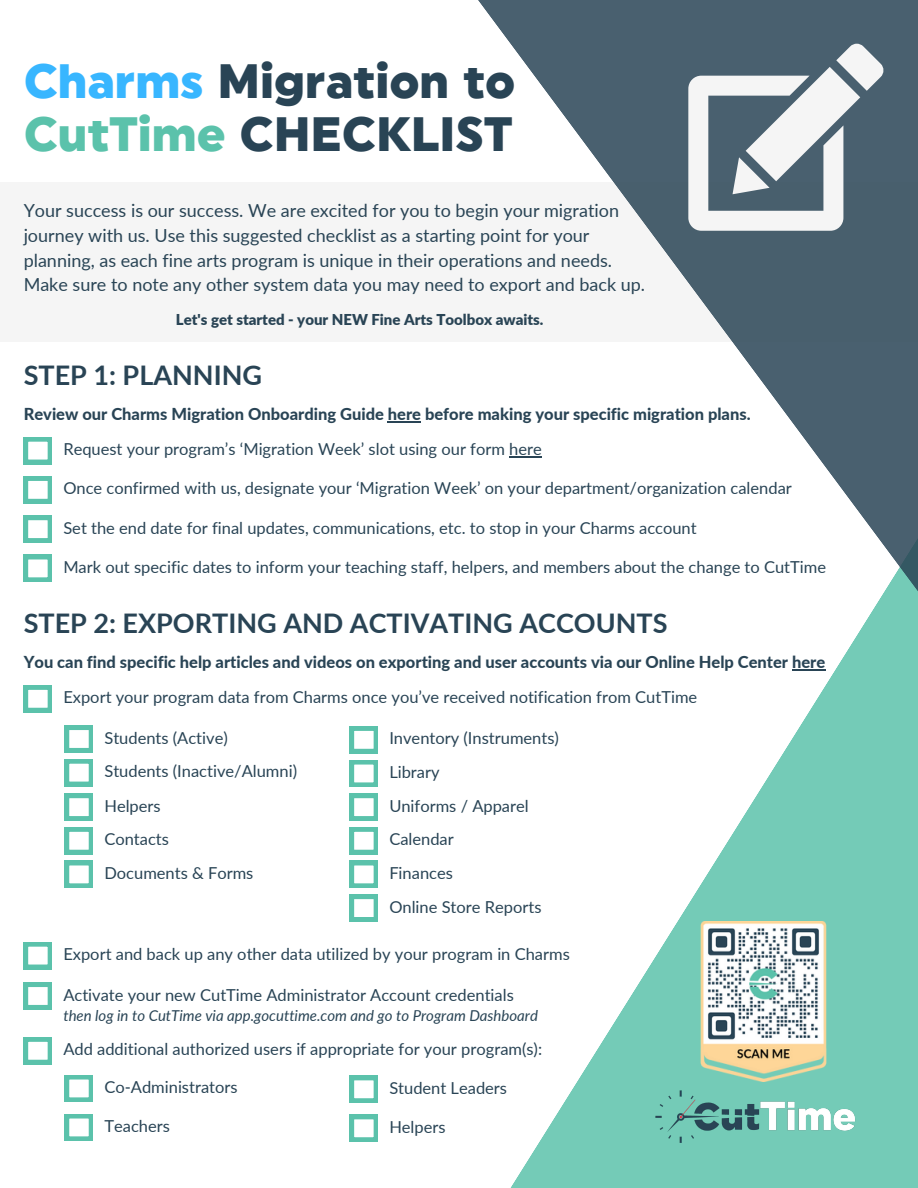
<style>
.page{position:relative;width:918px;height:1188px;background:#fff}
.page>*{position:absolute;margin:0;border:0;box-sizing:border-box;transform-origin:0 0}
.t1{font:900 48px/52.8px "Uniform";color:#294455}
.t2{font:700 27px "Lato";color:#294455}
.t3{font:18px/24.8px "Lato";color:#294455}
.t4{font:16.5px "Lato";color:#294455}
.t5{font:800 16.5px "Lato";color:#294455}
.t6{font:italic 15px "Lato";color:#294455}
.t7{font:900 15px "Lato";color:#294455}
.s1{color:#38b6ff}
.s2{color:#5bc2ab}
</style>
<div class="page">
<div style="left:0;top:182px;width:918px;height:160px;background:#f5f5f5"></div>
<svg style="left:510px;top:917px;width:408px;height:271px;fill:#74cbb7"></svg>
<img style="left:632px;top:1049px;width:247px;height:139px">
<svg style="left:478px;top:0;width:440px;height:917px"></svg>
<svg style="left:24px;top:437px;width:28px;height:27px"></svg>
<svg style="left:24px;top:476px;width:28px;height:27px"></svg>
<svg style="left:24px;top:516px;width:28px;height:27px"></svg>
<svg style="left:24px;top:555px;width:28px;height:27px"></svg>
<svg style="left:24px;top:685px;width:28px;height:27px"></svg>
<svg style="left:24px;top:942px;width:28px;height:27px"></svg>
<svg style="left:65px;top:726px;width:28px;height:26px"></svg>
<svg style="left:65px;top:759px;width:28px;height:27px"></svg>
<svg style="left:65px;top:794px;width:28px;height:27px"></svg>
<svg style="left:65px;top:827px;width:28px;height:27px"></svg>
<svg style="left:65px;top:861px;width:28px;height:27px"></svg>
<svg style="left:350px;top:726px;width:28px;height:27px"></svg>
<svg style="left:350px;top:760px;width:28px;height:27px"></svg>
<svg style="left:350px;top:794px;width:28px;height:27px"></svg>
<svg style="left:350px;top:827px;width:28px;height:27px"></svg>
<svg style="left:350px;top:861px;width:28px;height:27px"></svg>
<svg style="left:350px;top:895px;width:28px;height:27px"></svg>
<svg style="left:24px;top:983px;width:28px;height:26px"></svg>
<svg style="left:24px;top:1037px;width:28px;height:27px"></svg>
<svg style="left:65px;top:1075px;width:28px;height:27px"></svg>
<svg style="left:350px;top:1076px;width:28px;height:27px"></svg>
<svg style="left:65px;top:1114px;width:28px;height:27px"></svg>
<svg style="left:350px;top:1115px;width:28px;height:27px"></svg>
<svg style="left:688px;top:44px;width:196px;height:187px"></svg>
<img style="left:684px;top:922px;width:159px;height:159px">
<hr style="left:388px;top:421px;width:33px;height:1px;background:#294455">
<hr style="left:509px;top:456px;width:33px;height:1px;background:#294455">
<hr style="left:792px;top:669px;width:33px;height:2px;background:#294455">
<h1 class="t1" style="left:24px;top:56px;width:493px"><span class="s1">Charms</span> Migration to<br><span class="s2">CutTime</span> CHECKLIST</h1>
<h4 class="t3" style="left:24px;top:198px;width:623px">Your success is our success. We are excited for you to begin your migration journey with us. Use this suggested checklist as a starting point for your planning, as each fine arts program is unique in their operations and needs.<br>Make sure to note any other system data you may need to export and back up.</h4>
<h2 class="t7" style="left:176px;top:310px;width:369px">Let's get started - your NEW Fine Arts Toolbox awaits.</h2>
<h4 class="t2" style="left:24px;top:358px;width:240px">STEP 1: PLANNING</h4>
<h3 class="t5" style="left:24px;top:404px;width:728px">Review our Charms Migration Onboarding Guide here before making your specific migration plans.</h3>
<h4 class="t4" style="left:63px;top:439px;width:480px">Request your program’s ‘Migration Week’ slot using our form here</h4>
<h4 class="t4" style="left:63px;top:478px;width:730px">Once confirmed with us, designate your ‘Migration Week’ on your department/organization calendar</h4>
<h4 class="t4" style="left:63px;top:517px;width:635px">Set the end date for final updates, communications, etc. to stop in your Charms account</h4>
<h4 class="t4" style="left:63px;top:557px;width:764px">Mark out specific dates to inform your teaching staff, helpers, and members about the change to CutTime</h4>
<h4 class="t2" style="left:24px;top:607px;width:645px">STEP 2: EXPORTING AND ACTIVATING ACCOUNTS</h4>
<h4 class="t5" style="left:24px;top:652px;width:803px">You can find specific help articles and videos on exporting and user accounts via our Online Help Center here</h4>
<h4 class="t4" style="left:63px;top:687px;width:635px">Export your program data from Charms once you’ve received notification from CutTime</h4>
<h4 class="t4" style="left:104px;top:727px;width:125px">Students (Active)</h4>
<h5 class="t4" style="left:104px;top:761px;width:194px">Students (Inactive/Alumni)</h5>
<p class="t4" style="left:104px;top:795px;width:58px">Helpers</p>
<p class="t4" style="left:104px;top:829px;width:66px">Contacts</p>
<h2 class="t4" style="left:104px;top:863px;width:151px">Documents &amp; Forms</h2>
<h4 class="t4" style="left:389px;top:728px;width:171px">Inventory (Instruments)</h4>
<h4 class="t4" style="left:389px;top:762px;width:52px">Library</h4>
<h4 class="t4" style="left:389px;top:795px;width:141px">Uniforms / Apparel</h4>
<h4 class="t4" style="left:389px;top:829px;width:66px">Calendar</h4>
<h4 class="t4" style="left:389px;top:863px;width:65px">Finances</h4>
<h4 class="t4" style="left:389px;top:896px;width:154px">Online Store Reports</h4>
<h4 class="t4" style="left:63px;top:944px;width:508px">Export and back up any other data utilized by your program in Charms</h4>
<p class="t4" style="left:63px;top:984px;width:452px">Activate your new CutTime Administrator Account credentials</p>
<h4 class="t6" style="left:63px;top:1006px;width:476px">then log in to CutTime via app.gocuttime.com and go to Program Dashboard</h4>
<h4 class="t4" style="left:63px;top:1039px;width:480px">Add additional authorized users if appropriate for your program(s):</h4>
<h4 class="t4" style="left:389px;top:1078px;width:119px">Student Leaders</h4>
<h4 class="t4" style="left:389px;top:1117px;width:58px">Helpers</h4>
<h3 class="t4" style="left:104px;top:1077px;width:135px">Co-Administrators</h3>
<h4 class="t4" style="left:104px;top:1116px;width:67px">Teachers</h4>
</div>
